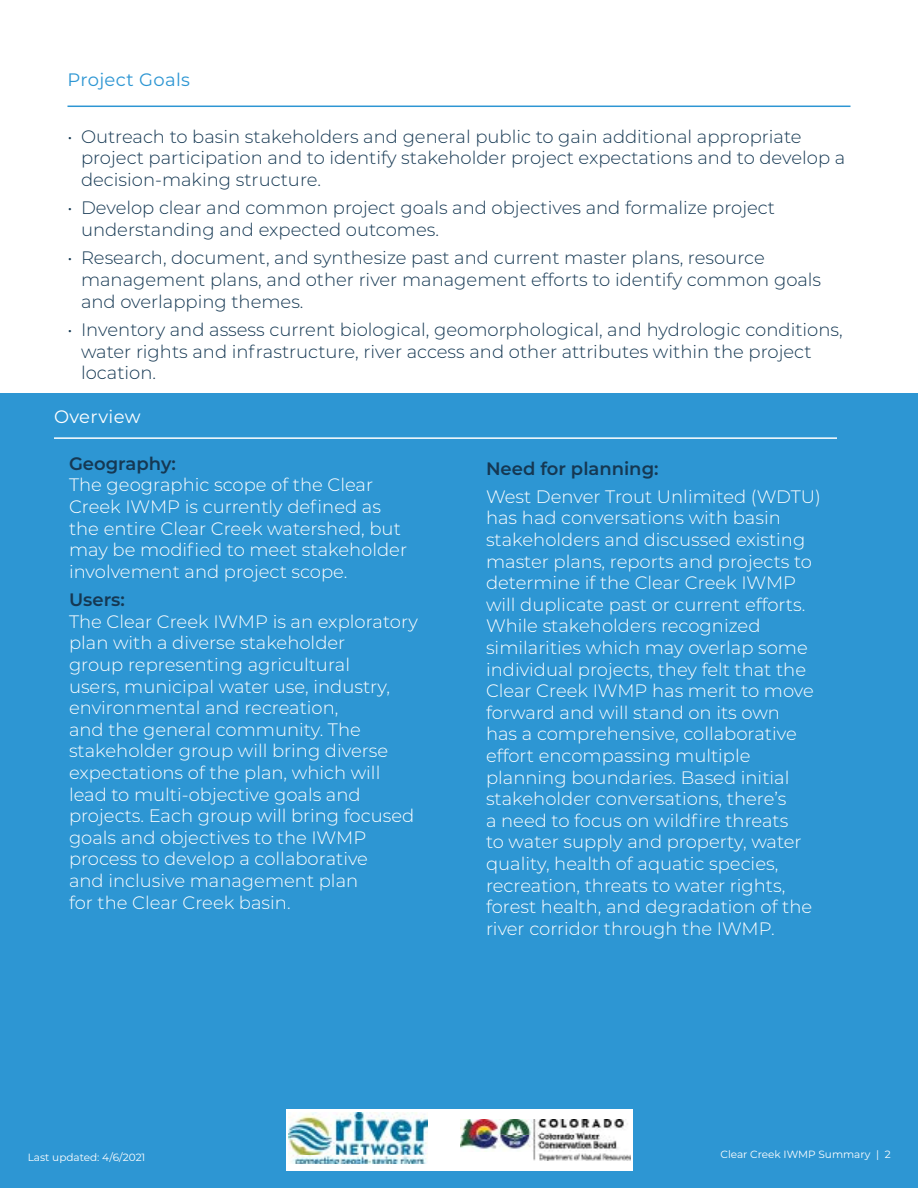
<style>
.page{position:relative;width:918px;height:1188px;background:#fff}
.page>*{position:absolute;margin:0;border:0;box-sizing:border-box;transform-origin:0 0}
.t1{font:300 18px/21.6px "Montserrat";color:#fff}
.t2{font:300 18px/21.6px "Montserrat";color:#153853}
.t3{font:600 18px "Montserrat";color:#153853}
.t4{font:18px "Montserrat";letter-spacing:.02em;color:#2d96d3}
.t5{font:18px "Montserrat";letter-spacing:.02em;color:#fff}
.t6{font:10.5px "Montserrat";color:#fff}
</style>
<div class="page">
<div style="left:0;top:393px;width:918px;height:795px;background:#2d96d3"></div>
<div style="left:286px;top:1109px;width:346px;height:62px;background:#fff"></div>
<img style="left:289px;top:1112px;width:139px;height:51px">
<img style="left:461px;top:1119px;width:170px;height:42px">
<hr style="left:68px;top:106px;width:782px;height:1px;background:#2d96d3">
<hr style="left:54px;top:437px;width:783px;height:2px;background:#fff">
<p class="t4" style="left:68px;top:67px;width:124px">Project Goals</p>
<p class="t2" style="left:81px;top:125px;width:766px;text-indent:-14px">• Outreach to basin stakeholders and general public to gain additional appropriate project participation and to identify stakeholder project expectations and to develop a decision-making structure.</p>
<p class="t2" style="left:81px;top:197px;width:696px;text-indent:-14px">• Develop clear and common project goals and objectives and formalize project understanding and expected outcomes.</p>
<p class="t2" style="left:81px;top:247px;width:742px;text-indent:-14px">• Research, document, and synthesize past and current master plans, resource management plans, and other river management efforts to identify common goals and overlapping themes.</p>
<p class="t2" style="left:81px;top:318px;width:763px;text-indent:-14px">• Inventory and assess current biological, geomorphological, and hydrologic conditions, water rights and infrastructure, river access and other attributes within the project location.</p>
<p class="t5" style="left:54px;top:404px;width:88px">Overview</p>
<p class="t3" style="left:69px;top:451px;width:108px">Geography:</p>
<p class="t1" style="left:69px;top:474px;width:340px">The geographic scope of the Clear Creek IWMP is currently defined as the entire Clear Creek watershed, but may be modified to meet stakeholder involvement and project scope.</p>
<p class="t3" style="left:69px;top:587px;width:57px">Users:</p>
<p class="t1" style="left:69px;top:610px;width:350px">The Clear Creek IWMP is an exploratory plan with a diverse stakeholder<br>group representing agricultural<br>users, municipal water use, industry, environmental and recreation,<br>and the general community. The stakeholder group will bring diverse expectations of the plan, which will lead to multi-objective goals and projects. Each group will bring focused goals and objectives to the IWMP process to develop a collaborative<br>and inclusive management plan<br>for the Clear Creek basin.</p>
<p class="t3" style="left:486px;top:455px;width:174px">Need for planning:</p>
<p class="t1" style="left:486px;top:485px;width:336px">West Denver Trout Unlimited (WDTU) has had conversations with basin stakeholders and discussed existing master plans, reports and projects to determine if the Clear Creek IWMP will duplicate past or current efforts.<br>While stakeholders recognized similarities which may overlap some individual projects, they felt that the Clear Creek IWMP has merit to move forward and will stand on its own<br>has a comprehensive, collaborative effort encompassing multiple planning boundaries. Based initial stakeholder conversations, there’s<br>a need to focus on wildfire threats<br>to water supply and property, water quality, health of aquatic species, recreation, threats to water rights, forest health, and degradation of the river corridor through the IWMP.</p>
<p class="t6" style="left:28px;top:1150px;width:119px">Last updated: 4/6/2021</p>
<p class="t6" style="left:721px;top:1147px;width:172px">Clear Creek IWMP Summary | 2</p>
</div>
